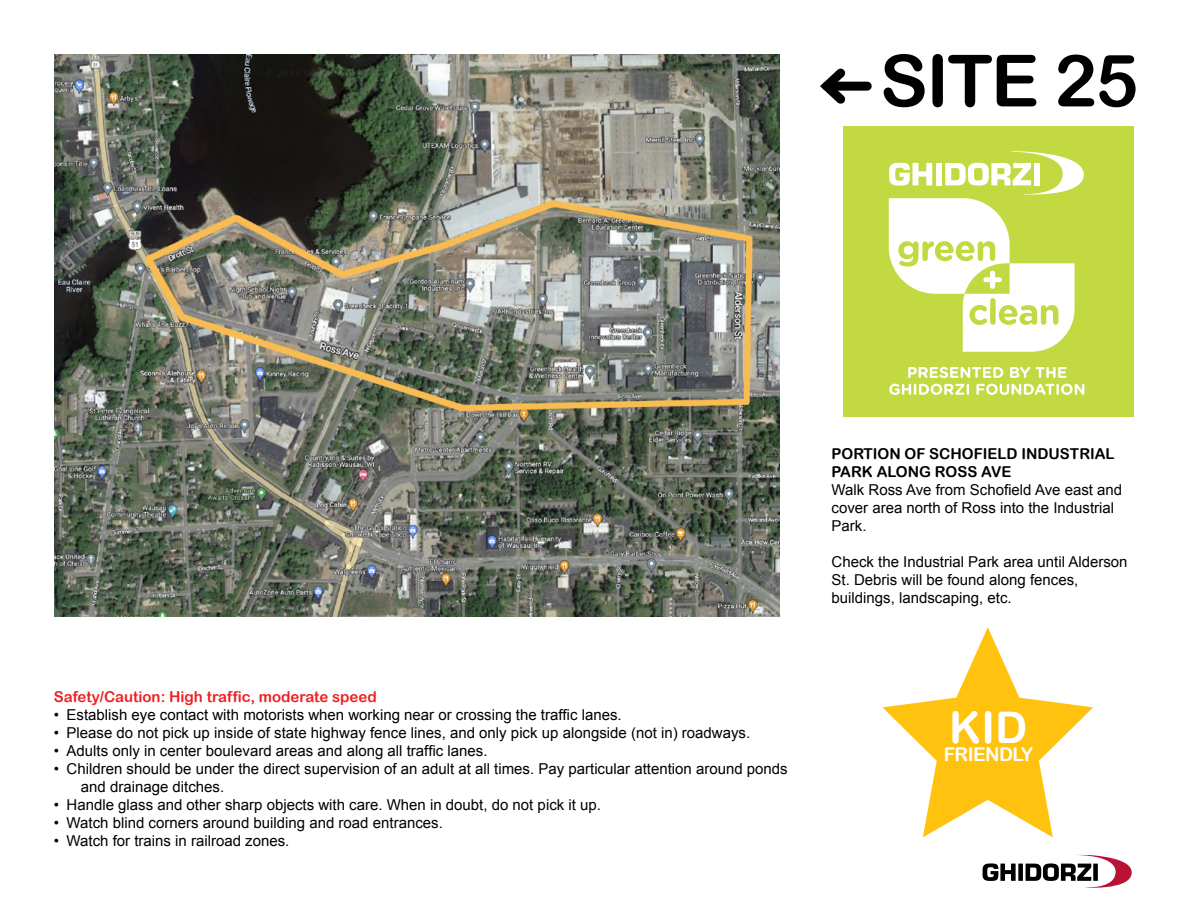
<style>
.page{position:relative;width:1188px;height:918px;background:#fff}
.page>*{position:absolute;margin:0;border:0;box-sizing:border-box;transform-origin:0 0}
.t1{font:72px "Arial Rounded MT Bold";letter-spacing:-.02em;color:#000}
.t2{font:43.65px "Arial Rounded MT Bold";color:#fff}
.t3{font:19.05px "Arial Rounded MT Bold";letter-spacing:-.03em;color:#fff}
.t4{font:15px/18px "Arial";color:#000}
.t5{font:15px/18px "Arial Rounded MT Bold";color:#000}
.t6{font:15px "Arial Rounded MT Bold";color:#ed2124}
</style>
<div class="page">
<div style="left:827px;top:82px;width:40px;height:9px;background:#000"></div>
<svg style="left:820px;top:68px;width:33px;height:36px"></svg>
<svg style="left:883px;top:627px;width:210px;height:211px"></svg>
<div style="left:843px;top:127px;width:290px;height:290px;background:#c3d941"></div>
<svg style="left:889px;top:384px;width:80px;height:11px"></svg>
<svg style="left:889px;top:151px;width:195px;height:201px"></svg>
<svg style="left:908px;top:367px;width:95px;height:11px"></svg>
<svg style="left:976px;top:384px;width:108px;height:11px"></svg>
<svg style="left:1010px;top:367px;width:57px;height:11px"></svg>
<svg style="left:983px;top:856px;width:149px;height:31px"></svg>
<img style="left:54px;top:54px;width:726px;height:563px">
<h1 class="t1" style="left:880px;top:38px;width:260px">SITE 25</h1>
<p class="t6" style="left:54px;top:688px;width:324px">Safety/Caution: High traffic, moderate speed</p>
<p class="t4" style="left:54px;top:706px;width:569px">• Establish eye contact with motorists when working near or crossing the traffic lanes.</p>
<p class="t4" style="left:54px;top:724px;width:698px">• Please do not pick up inside of state highway fence lines, and only pick up alongside (not in) roadways.</p>
<p class="t4" style="left:54px;top:742px;width:435px">• Adults only in center boulevard areas and along all traffic lanes.</p>
<p class="t4" style="left:81px;top:760px;width:708px;text-indent:-27px">• Children should be under the direct supervision of an adult at all times. Pay particular attention around ponds and drainage ditches.</p>
<p class="t4" style="left:54px;top:796px;width:549px">• Handle glass and other sharp objects with care. When in doubt, do not pick it up.</p>
<p class="t4" style="left:54px;top:814px;width:391px">• Watch blind corners around building and road entrances.</p>
<p class="t4" style="left:54px;top:832px;width:237px">• Watch for trains in railroad zones.</p>
<p class="t5" style="left:832px;top:444px;width:285px">PORTION OF SCHOFIELD INDUSTRIAL<br>PARK ALONG ROSS AVE</p>
<p class="t4" style="left:832px;top:481px;width:292px">Walk Ross Ave from Schofield Ave east and cover area north of Ross into the Industrial<br>Park.</p>
<p class="t4" style="left:832px;top:553px;width:297px">Check the Industrial Park area until Alderson<br>St. Debris will be found along fences, buildings, landscaping, etc.</p>
<h2 class="t2" style="left:949px;top:702px;width:80px">KID</h2>
<p class="t3" style="left:944px;top:743px;width:91px">FRIENDLY</p>
</div>
